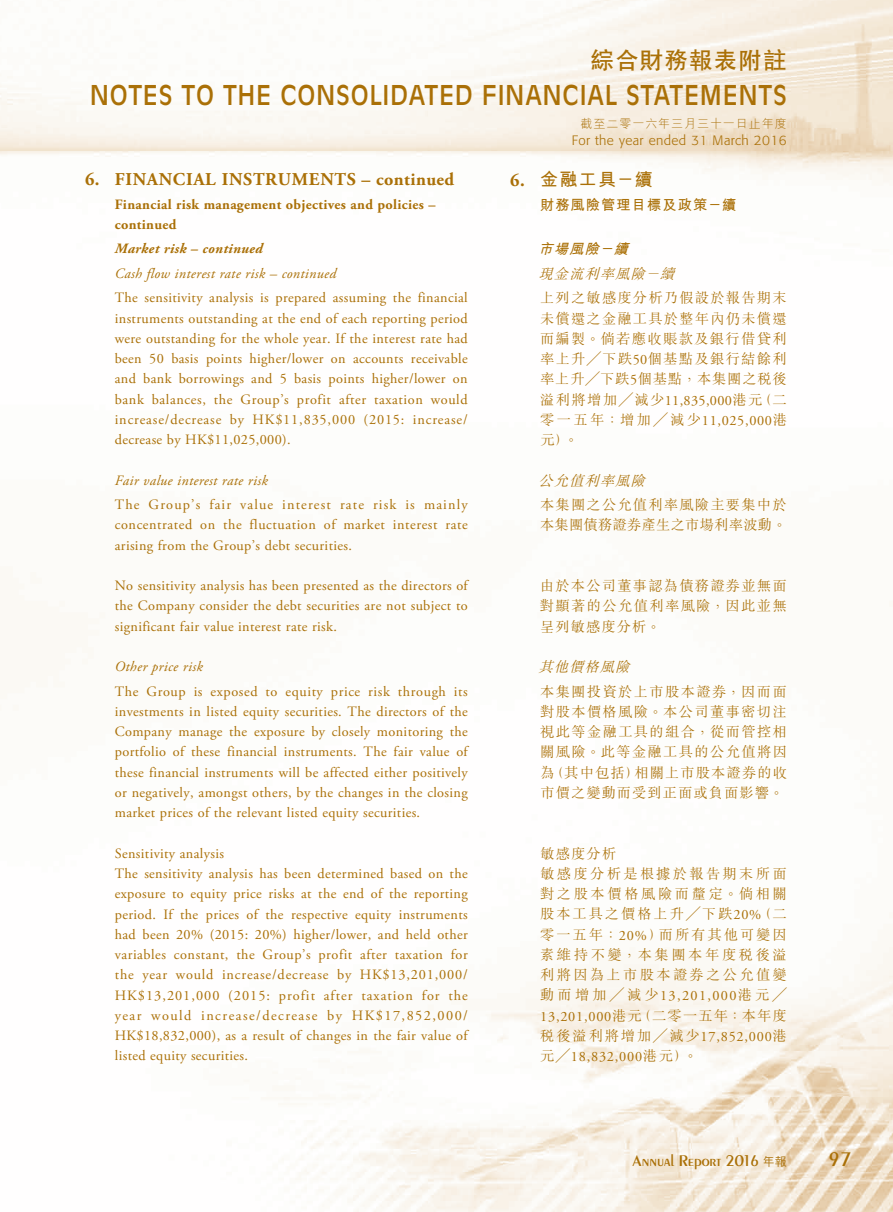
<style>
.page{position:relative;width:893px;height:1212px;background:#fff}
.page>*{position:absolute;margin:0;border:0;box-sizing:border-box;transform-origin:0 0}
.t1{font:27px "Antique Olive Std";letter-spacing:.03em;color:#aa7007;scale:.92 1}
.t2{font:700 24px "C Hei 2 HK";letter-spacing:.03em;color:#aa7007}
.t3{font:600 21px "Peignot LT Std";color:#aa7007}
.t4{font:700 18px "Adobe Garamond Pro";letter-spacing:.04em;color:#aa7007}
.t5{font:700 18px "M Hei HK";color:#aa7007}
.t6{font:600 16.5px "Peignot LT Std";color:#aa7007}
.t7{font:14.25px/20.2px "Adobe Garamond Pro";letter-spacing:.025em;color:#aa7007;text-align:justify}
.t8{font:300 14.25px/20.2px "M Sung HK";letter-spacing:.095em;color:#aa7007;text-align:justify}
.t9{font:300 14.25px/20.2px "M Sung HK";letter-spacing:.165em;color:#aa7007}
.t10{font:italic 14.25px "Adobe Garamond Pro";letter-spacing:.025em;color:#aa7007}
.t11{font:700 14.25px/20.2px "Adobe Garamond Pro";letter-spacing:.025em;color:#aa7007}
.t12{font:300 14.25px/20.2px "M Sung HK";letter-spacing:.055em;color:#aa7007}
.t13{font:italic 300 14.25px "M Sung HK";color:#aa7007}
.t14{font:italic 700 14.25px "Adobe Garamond Pro";letter-spacing:.025em;color:#aa7007}
.t15{font:700 14.25px "M Hei HK";letter-spacing:.075em;color:#aa7007}
.t16{font:italic 700 14.25px "M Hei HK";color:#aa7007}
.t17{font:300 13.5px "Formata";letter-spacing:.03em;color:#aa7007}
.t18{font:300 12px "M Hei HK";letter-spacing:.08em;color:#aa7007}
.s1{font-family:"Adobe Garamond Pro"}
.s2{font-family:"Adobe Garamond Pro";font-weight:400}
.s3{font-family:"M Sung HK";font-weight:300}
.s4{font-family:"M Hei HK";font-weight:500;font-size:12px}
</style>
<div class="page">
<img style="left:0;top:0;width:893px;height:1212px">
<h2 class="t2" style="left:590px;top:43px;width:198px">綜合財務報表附註</h2>
<h1 class="t1" style="left:90px;top:79px;width:759px">NOTES TO THE CONSOLIDATED FINANCIAL STATEMENTS</h1>
<p class="t4" style="left:85px;top:169px;width:371px">6. FINANCIAL INSTRUMENTS – continued</p>
<p class="t11" style="left:115px;top:194px;width:322px">Financial risk management objectives and policies – continued</p>
<p class="t14" style="left:115px;top:241px;width:149px">Market risk – continued</p>
<p class="t10" style="left:115px;top:265px;width:223px">Cash flow interest rate risk – continued</p>
<p class="t7" style="left:115px;top:288px;width:354px">The sensitivity analysis is prepared assuming the financial instruments outstanding at the end of each reporting period were outstanding for the whole year. If the interest rate had been 50 basis points higher/lower on accounts receivable and bank borrowings and 5 basis points higher/lower on bank balances, the Group’s profit after taxation would increase/decrease by HK$11,835,000 (2015: increase/ decrease by HK$11,025,000).</p>
<p class="t10" style="left:115px;top:472px;width:155px">Fair value interest rate risk</p>
<p class="t7" style="left:115px;top:495px;width:354px">The Group’s fair value interest rate risk is mainly concentrated on the fluctuation of market interest rate arising from the Group’s debt securities.</p>
<p class="t7" style="left:115px;top:576px;width:354px">No sensitivity analysis has been presented as the directors of the Company consider the debt securities are not subject to significant fair value interest rate risk.</p>
<p class="t10" style="left:115px;top:658px;width:90px">Other price risk</p>
<p class="t7" style="left:115px;top:681px;width:355px">The Group is exposed to equity price risk through its investments in listed equity securities. The directors of the Company manage the exposure by closely monitoring the portfolio of these financial instruments. The fair value of these financial instruments will be affected either positively or negatively, amongst others, by the changes in the closing market prices of the relevant listed equity securities.</p>
<p class="t7" style="left:115px;top:843px;width:355px;text-align:left">Sensitivity analysis<br>The sensitivity analysis has been determined based on the exposure to equity price risks at the end of the reporting period. If the prices of the respective equity instruments had been 20% (2015: 20%) higher/lower, and held other variables constant, the Group’s profit after taxation for the year would increase/decrease by HK$13,201,000/ HK$13,201,000 (2015: profit after taxation for the year would increase/decrease by HK$17,852,000/ HK$18,832,000), as a result of changes in the fair value of listed equity securities.</p>
<p class="t18" style="left:581px;top:115px;width:208px">截至二零一六年三月三十一日止年度</p>
<p class="t17" style="left:572px;top:132px;width:216px">For the year ended 31 March 2016</p>
<p class="t5" style="left:510px;top:166px;width:144px"><span class="s1">6.</span> 金融工具－續</p>
<p class="t15" style="left:540px;top:194px;width:198px">財務風險管理目標及政策－續</p>
<p class="t16" style="left:539px;top:239px;width:96px">市場風險－續</p>
<p class="t13" style="left:539px;top:264px;width:142px">現金流利率風險－續</p>
<p class="t8" style="left:540px;top:287px;width:248px">上列之敏感度分析乃假設於報告期末未償還之金融工具於整年內仍未償還而編製。倘若應收賬款及銀行借貸利率上升╱下跌<span class="s2">50</span>個基點及銀行結餘利率上升╱下跌<span class="s2">5</span>個基點，本集團之稅後溢利將增加╱減少<span class="s2">11,835,000</span>港元（二零一五年：增加 ╱ 減少<span class="s2">11,025,000</span>港元）。</p>
<p class="t13" style="left:539px;top:470px;width:113px">公允值利率風險</p>
<p class="t12" style="left:540px;top:494px;width:248px">本集團之公允值利率風險主要集中於本集團債務證券產生之市場利率波動。</p>
<p class="t8" style="left:540px;top:575px;width:248px">由於本公司董事認為債務證券並無面對顯著的公允值利率風險，因此並無呈列敏感度分析。</p>
<p class="t13" style="left:539px;top:657px;width:97px">其他價格風險</p>
<p class="t8" style="left:540px;top:681px;width:248px">本集團投資於上市股本證券，因而面對股本價格風險。本公司董事密切注視此等金融工具的組合，從而管控相關風險。此等金融工具的公允值將因為（其中包括）相關上市股本證券的收市價之變動而受到正面或負面影響。</p>
<p class="t9" style="left:540px;top:843px;width:248px">敏感度分析<br>敏感度分析是根據於報告期末所面對之股本價格風險而釐定。倘相關股本工具之價格上升╱下跌<span class="s2">20%</span>（二零一五年：<span class="s2">20%</span>）而所有其他可變因素維持不變，本集團本年度稅後溢利將因為上市股本證券之公允值變動而增加 ╱ 減少<span class="s2">13,201,000</span>港元 ╱<br><span class="s2">13,201,000</span>港元（二零一五年：本年度稅後溢利將增加╱減少<span class="s2">17,852,000</span>港</p>
<p class="t7" style="left:540px;top:1047px;width:159px"><span class="s3">元╱</span>18,832,000<span class="s3">港元）。</span></p>
<p class="t6" style="left:633px;top:1151px;width:156px">Annual Report 2016 <span class="s4">年報</span></p>
<h3 class="t3" style="left:828px;top:1147px;width:25px">97</h3>
</div>
